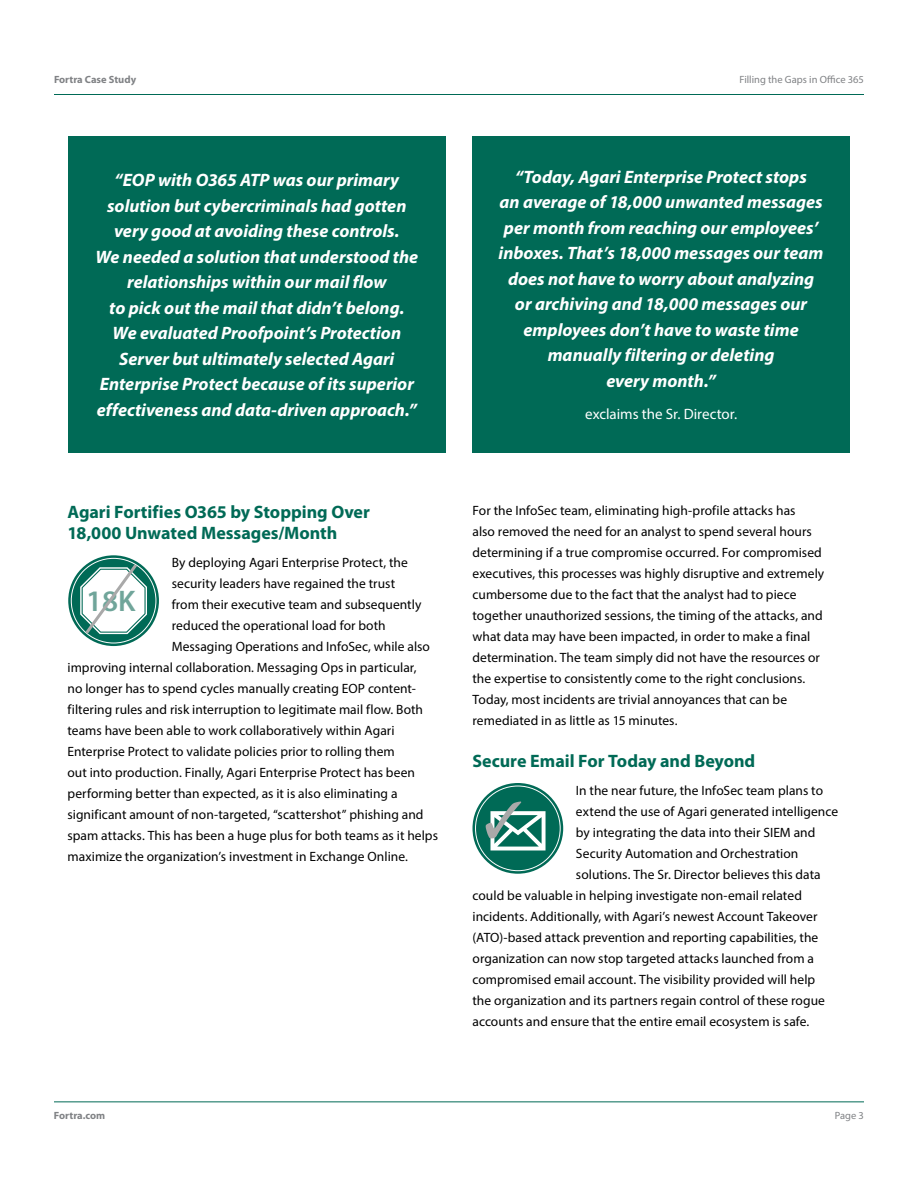
<style>
.page{position:relative;width:918px;height:1188px;background:#fff}
.page>*{position:absolute;margin:0;border:0;box-sizing:border-box;transform-origin:0 0}
.t1{font:600 29.85px "Myriad Pro";color:#70a59a}
.t2{font:italic 700 18px/25.5px "Myriad Pro";color:#fff;text-align:center}
.t3{font:700 18px/21px "Myriad Pro";color:#006a56}
.t4{font:15px "Myriad Pro";letter-spacing:-.005em;color:#fff}
.t5{font:13.5px/21px "Myriad Pro";letter-spacing:.005em;color:#000}
.t6{font:10.5px "Myriad Pro";color:#808285}
.t7{font:700 10.5px "Myriad Pro";color:#808285}
</style>
<div class="page">
<hr style="left:54px;top:1101px;width:810px;height:1px;background:#006a56">
<hr style="left:54px;top:94px;width:810px;height:1px;background:#006a56">
<div style="left:68px;top:136px;width:378px;height:317px;background:#006a56"></div>
<div style="left:472px;top:136px;width:378px;height:317px;background:#006a56"></div>
<svg style="left:68px;top:555px;width:91px;height:91px"></svg>
<svg style="left:71px;top:558px;width:85px;height:86px"></svg>
<svg style="left:472px;top:783px;width:91px;height:91px"></svg>
<svg style="left:475px;top:786px;width:86px;height:85px"></svg>
<p class="t7" style="left:54px;top:73px;width:84px">Fortra Case Study</p>
<p class="t6" style="left:740px;top:73px;width:126px">Filling the Gaps in Office 365</p>
<p class="t2" style="left:96px;top:167px;width:324px">“EOP with O365 ATP was our primary solution but cybercriminals had gotten very good at avoiding these controls.<br>We needed a solution that understood the relationships within our mail flow<br>to pick out the mail that didn’t belong.<br>We evaluated Proofpoint’s Protection Server but ultimately selected Agari Enterprise Protect because of its superior effectiveness and data-driven approach.”</p>
<p class="t2" style="left:499px;top:163px;width:326px">“Today, Agari Enterprise Protect stops<br>an average of 18,000 unwanted messages per month from reaching our employees’ inboxes. That’s 18,000 messages our team does not have to worry about analyzing or archiving and 18,000 messages our employees don’t have to waste time manually filtering or deleting<br>every month.”</p>
<p class="t4" style="left:585px;top:405px;width:154px">exclaims the Sr. Director.</p>
<h2 class="t3" style="left:68px;top:502px;width:304px">Agari Fortifies O365 by Stopping Over<br>18,000 Unwated Messages/Month</h2>
<p class="t5" style="left:172px;top:552px;width:238px">By deploying Agari Enterprise Protect, the</p>
<p class="t5" style="left:172px;top:573px;width:225px">security leaders have regained the trust</p>
<p class="t5" style="left:172px;top:594px;width:251px">from their executive team and subsequently</p>
<p class="t5" style="left:172px;top:615px;width:216px">reduced the operational load for both</p>
<p class="t5" style="left:172px;top:636px;width:260px">Messaging Operations and InfoSec, while also</p>
<p class="t5" style="left:68px;top:657px;width:351px">improving internal collaboration. Messaging Ops in particular,</p>
<p class="t5" style="left:68px;top:678px;width:350px">no longer has to spend cycles manually creating EOP content-</p>
<p class="t5" style="left:68px;top:699px;width:357px">filtering rules and risk interruption to legitimate mail flow. Both</p>
<p class="t5" style="left:68px;top:720px;width:329px">teams have been able to work collaboratively within Agari</p>
<p class="t5" style="left:68px;top:741px;width:329px">Enterprise Protect to validate policies prior to rolling them</p>
<p class="t5" style="left:68px;top:762px;width:349px">out into production. Finally, Agari Enterprise Protect has been</p>
<p class="t5" style="left:68px;top:783px;width:332px">performing better than expected, as it is also eliminating a</p>
<p class="t5" style="left:68px;top:804px;width:358px">significant amount of non-targeted, “scattershot” phishing and</p>
<p class="t5" style="left:68px;top:825px;width:372px">spam attacks. This has been a huge plus for both teams as it helps</p>
<p class="t5" style="left:68px;top:846px;width:342px">maximize the organization’s investment in Exchange Online.</p>
<h1 class="t1" style="left:86px;top:582px;width:51px">18K</h1>
<p class="t5" style="left:472px;top:500px;width:353px">For the InfoSec team, eliminating high-profile attacks has<br>also removed the need for an analyst to spend several hours determining if a true compromise occurred. For compromised executives, this processes was highly disruptive and extremely cumbersome due to the fact that the analyst had to piece together unauthorized sessions, the timing of the attacks, and what data may have been impacted, in order to make a final determination. The team simply did not have the resources or the expertise to consistently come to the right conclusions.<br>Today, most incidents are trivial annoyances that can be remediated in as little as 15 minutes.</p>
<h2 class="t3" style="left:472px;top:751px;width:284px">Secure Email For Today and Beyond</h2>
<p class="t5" style="left:576px;top:779px;width:249px">In the near future, the InfoSec team plans to</p>
<p class="t5" style="left:576px;top:800px;width:264px">extend the use of Agari generated intelligence</p>
<p class="t5" style="left:576px;top:821px;width:241px">by integrating the data into their SIEM and</p>
<p class="t5" style="left:576px;top:842px;width:224px">Security Automation and Orchestration</p>
<p class="t5" style="left:576px;top:863px;width:246px">solutions. The Sr. Director believes this data</p>
<p class="t5" style="left:473px;top:884px;width:331px">could be valuable in helping investigate non-email related</p>
<p class="t5" style="left:473px;top:905px;width:346px">incidents. Additionally, with Agari’s newest Account Takeover</p>
<p class="t5" style="left:473px;top:926px;width:347px">(ATO)-based attack prevention and reporting capabilities, the</p>
<p class="t5" style="left:473px;top:947px;width:343px">organization can now stop targeted attacks launched from a</p>
<p class="t5" style="left:473px;top:968px;width:344px">compromised email account. The visibility provided will help</p>
<p class="t5" style="left:473px;top:990px;width:354px">the organization and its partners regain control of these rogue</p>
<p class="t5" style="left:473px;top:1011px;width:338px">accounts and ensure that the entire email ecosystem is safe.</p>
<p class="t7" style="left:54px;top:1109px;width:53px">Fortra.com</p>
<p class="t6" style="left:835px;top:1109px;width:31px">Page 3</p>
</div>
